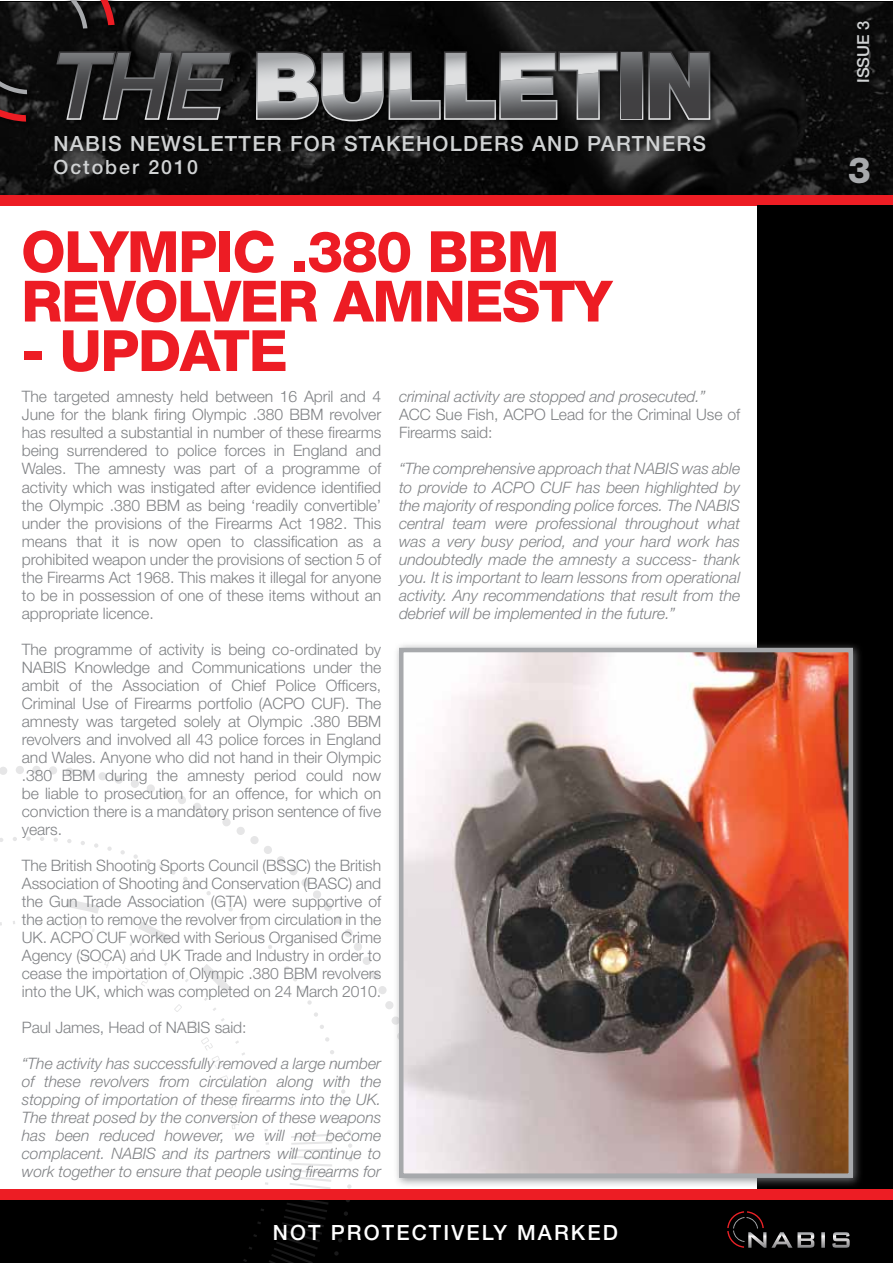
<style>
.page{position:relative;width:893px;height:1263px;background:#fff}
.page>*{position:absolute;margin:0;border:0;box-sizing:border-box;transform-origin:0 0}
.t1{font:800 57px/49.5px "Helvetica Neue LT Pro";letter-spacing:-.025em;color:#ed1c24}
.t2{font:800 36px "Helvetica Neue LT Pro";color:#a7a9ac}
.t3{font:500 21px "Helvetica Neue LT Pro";letter-spacing:.06em;color:#d1d3d4}
.t4{font:500 21px "Helvetica Neue LT Pro";letter-spacing:.1em;color:#fff}
.t5{font:500 19.65px "Helvetica Neue LT Pro";letter-spacing:.1em;color:#d1d3d4}
.t6{font:500 16.5px "Helvetica Neue LT Pro";color:#d1d3d4}
.t7{font:300 15.75px/18px "Helvetica Neue LT Pro";letter-spacing:-.005em;color:#808285;text-align:justify}
.t8{font:italic 300 15.75px/18px "Helvetica Neue LT Pro";letter-spacing:-.005em;color:#808285;text-align:justify}
</style>
<div class="page">
<div style="left:0;top:1199px;width:893px;height:64px;background:#000"></div>
<svg style="left:727px;top:1211px;width:123px;height:37px"></svg>
<img style="left:0;top:1px;width:893px;height:412px">
<div style="left:0;top:195px;width:893px;height:11px;background:#ed1d24"></div>
<svg style="left:220px;top:1075px;width:10px;height:13px"></svg>
<svg style="left:227px;top:1096px;width:9px;height:13px"></svg>
<svg style="left:0;top:838px;width:3px;height:4px"></svg>
<svg style="left:13px;top:837px;width:4px;height:4px"></svg>
<svg style="left:26px;top:836px;width:5px;height:5px"></svg>
<svg style="left:40px;top:837px;width:4px;height:4px"></svg>
<svg style="left:54px;top:837px;width:4px;height:5px"></svg>
<svg style="left:338px;top:1076px;width:4px;height:4px"></svg>
<svg style="left:341px;top:1089px;width:4px;height:5px"></svg>
<svg style="left:344px;top:1103px;width:4px;height:4px"></svg>
<svg style="left:231px;top:1116px;width:122px;height:147px"></svg>
<svg style="left:0;top:767px;width:7px;height:8px"></svg>
<svg style="left:16px;top:766px;width:8px;height:8px"></svg>
<svg style="left:32px;top:766px;width:9px;height:8px"></svg>
<svg style="left:49px;top:766px;width:8px;height:8px"></svg>
<svg style="left:65px;top:767px;width:328px;height:302px"></svg>
<img style="left:0;top:122px;width:51px;height:9px">
<img style="left:850px;top:15px;width:33px;height:78px">
<img style="left:49px;top:128px;width:668px;height:60px">
<img style="left:51px;top:46px;width:668px;height:84px">
<svg style="left:0;top:0;width:232px;height:122px;background:#2d2b2b"></svg>
<svg style="left:256px;top:51px;width:454px;height:70px;background:#69696b"></svg>
<div style="left:0;top:1189px;width:893px;height:11px;background:#ed1d24"></div>
<div style="left:758px;top:205px;width:135px;height:983px;background:#000"></div>
<div style="left:393px;top:642px;width:470px;height:546px;background:#808285;opacity:.75"></div>
<img style="left:404px;top:653px;width:444px;height:520px">
<div style="left:399px;top:648px;width:454px;height:530px;border:4px solid #a7a9ac"></div>
<p class="t6" style="left:853px;top:83px;width:64px;rotate:-90deg">ISSUE 3</p>
<h3 class="t3" style="left:53px;top:131px;width:654px">NABIS NEWSLETTER FOR STAKEHOLDERS AND PARTNERS</h3>
<p class="t5" style="left:53px;top:155px;width:146px">October 2010</p>
<h2 class="t2" style="left:848px;top:149px;width:24px">3</h2>
<h1 class="t1" style="left:21px;top:227px;width:592px">OLYMPIC .380 BBM<br>REVOLVER AMNESTY</h1>
<h1 class="t1" style="left:21px;top:326px;width:268px">- UPDATE</h1>
<p class="t8" style="left:399px;top:388px;width:308px">criminal activity are stopped and prosecuted.”</p>
<p class="t7" style="left:399px;top:405px;width:343px">ACC Sue Fish, ACPO Lead for the Criminal Use of<br>Firearms said:</p>
<p class="t8" style="left:399px;top:460px;width:343px">“The comprehensive approach that NABIS was able to provide to ACPO CUF has been highlighted by the majority of responding police forces. The NABIS central team were professional throughout what was a very busy period, and your hard work has undoubtedly made the amnesty a success- thank you. It is important to learn lessons from operational activity. Any recommendations that result from the debrief will be implemented in the future.”</p>
<p class="t7" style="left:22px;top:387px;width:361px">The targeted amnesty held between 16 April and 4<br>June for the blank firing Olympic .380 BBM revolver has resulted a substantial in number of these firearms being surrendered to police forces in England and Wales. The amnesty was part of a programme of activity which was instigated after evidence identified the Olympic .380 BBM as being ‘readily convertible’ under the provisions of the Firearms Act 1982. This means that it is now open to classification as a prohibited weapon under the provisions of section 5 of the Firearms Act 1968. This makes it illegal for anyone to be in possession of one of these items without an appropriate licence.</p>
<p class="t7" style="left:22px;top:640px;width:361px">The programme of activity is being co-ordinated by NABIS Knowledge and Communications under the ambit of the Association of Chief Police Officers, Criminal Use of Firearms portfolio (ACPO CUF). The amnesty was targeted solely at Olympic .380 BBM revolvers and involved all 43 police forces in England and Wales. Anyone who did not hand in their Olympic .380 BBM during the amnesty period could now be liable to prosecution for an offence, for which on conviction there is a mandatory prison sentence of five years.</p>
<p class="t7" style="left:22px;top:856px;width:361px">The British Shooting Sports Council (BSSC) the British Association of Shooting and Conservation (BASC) and the Gun Trade Association (GTA) were supportive of the action to remove the revolver from circulation in the UK. ACPO CUF worked with Serious Organised Crime Agency (SOCA) and UK Trade and Industry in order to cease the importation of Olympic .380 BBM revolvers into the UK, which was completed on 24 March 2010.</p>
<p class="t7" style="left:22px;top:1018px;width:226px">Paul James, Head of NABIS said:</p>
<p class="t8" style="left:22px;top:1054px;width:361px">“The activity has successfully removed a large number of these revolvers from circulation along with the stopping of importation of these firearms into the UK.<br>The threat posed by the conversion of these weapons has been reduced however, we will not become complacent. NABIS and its partners will continue to work together to ensure that people using firearms for</p>
<h3 class="t4" style="left:273px;top:1220px;width:346px">NOT PROTECTIVELY MARKED</h3>
</div>
